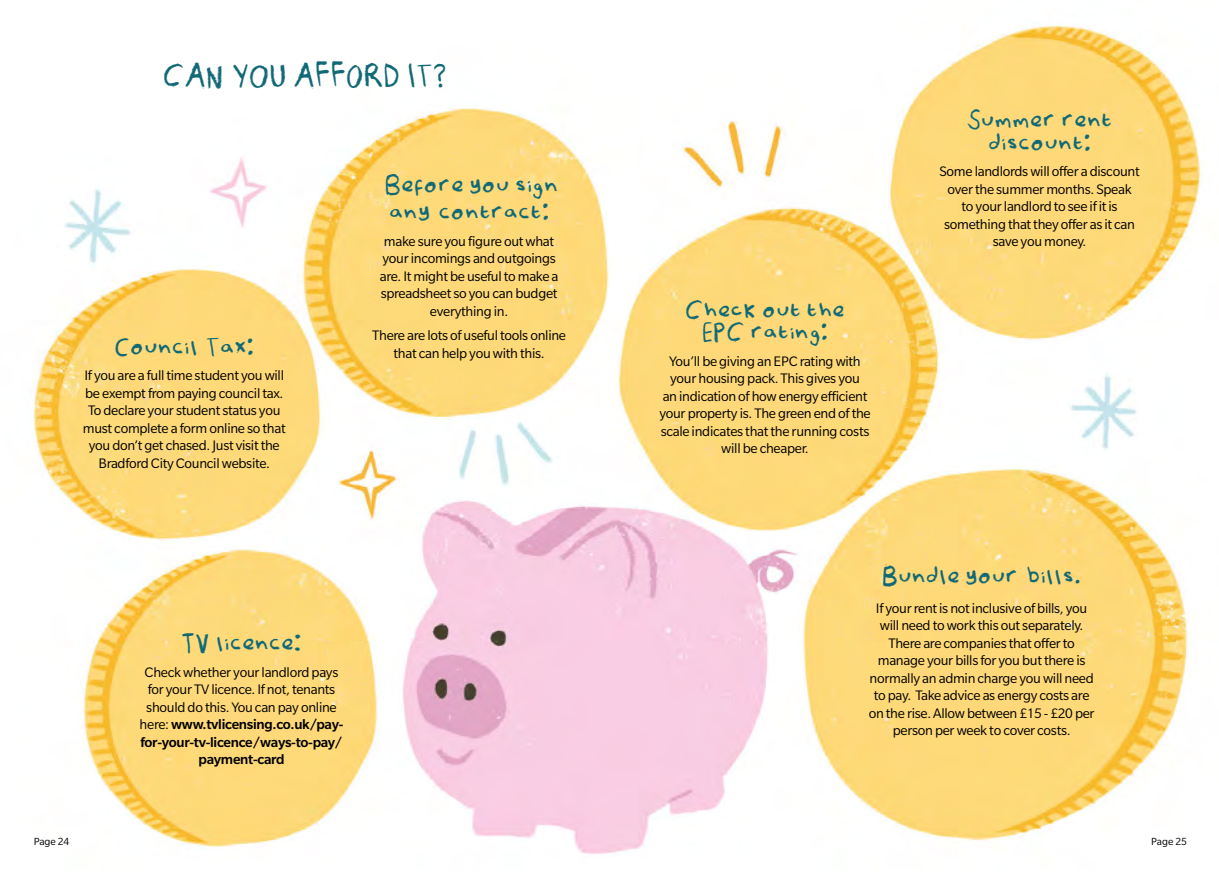
<style>
.page{position:relative;width:1219px;height:872px;background:#fff}
.page>*{position:absolute;margin:0;border:0;box-sizing:border-box;transform-origin:0 0}
.t1{font:32.5px "Megdobbynfont";letter-spacing:-.03em;color:#116976}
.t2{font:27.5px/22.5px "Megdobbynfont";letter-spacing:-.02em;color:#116976;text-align:center}
.t3{font:15px/17.5px "Slate Pro";letter-spacing:-.02em;color:#000;text-align:center}
.t4{font:11.25px "Slate Pro";color:#000}
.s1{font-weight:500}
</style>
<div class="page">
<img style="left:34px;top:25px;width:1169px;height:829px">
<h1 class="t1" style="left:162px;top:60px;width:286px">CAN YOU AFFORD IT?</h1>
<h2 class="t2" style="left:384px;top:172px;width:176px;line-height:27.5px;text-align:left">Before you sign any contract:</h2>
<p class="t3" style="left:380px;top:232px;width:180px">make sure you figure out what your incomings and outgoings are. It might be useful to make a spreadsheet so you can budget everything in.</p>
<p class="t3" style="left:372px;top:327px;width:195px">There are lots of useful tools online</p>
<h2 class="t2" style="left:114px;top:337px;width:142px">Council Tax:</h2>
<p class="t3" style="left:394px;top:344px;width:153px">that can help you with this.</p>
<p class="t3" style="left:83px;top:367px;width:204px">If you are a full time student you will be exempt from paying council tax.<br>To declare your student status you must complete a form online so that you don’t get chased. Just visit the Bradford City Council website.</p>
<h2 class="t2" style="left:181px;top:633px;width:123px">TV licence:</h2>
<p class="t3" style="left:140px;top:663px;width:205px">Check whether your landlord pays for your TV licence. If not, tenants should do this. You can pay online here: <span class="s1">www.tvlicensing.co.uk/pay&shy;for-your-tv-licence/ways-to-pay/ payment-card</span></p>
<h2 class="t2" style="left:685px;top:300px;width:162px">Check out the<br>EPC rating:</h2>
<p class="t3" style="left:659px;top:352px;width:213px">You’ll be giving an EPC rating with your housing pack. This gives you<br>an indication of how energy efficient your property is. The green end of the scale indicates that the running costs will be cheaper.</p>
<h2 class="t2" style="left:966px;top:110px;width:148px">Summer rent discount:</h2>
<p class="t3" style="left:939px;top:163px;width:202px">Some landlords will offer a discount over the summer months. Speak<br>to your landlord to see if it is something that they offer as it can save you money.</p>
<h2 class="t2" style="left:882px;top:566px;width:201px">Bundle your bills.</h2>
<p class="t3" style="left:869px;top:599px;width:227px">If your rent is not inclusive of bills, you will need to work this out separately.<br>There are companies that offer to manage your bills for you but there is normally an admin charge you will need to pay. Take advice as energy costs are on the rise. Allow between £15 - £20 per person per week to cover costs.</p>
<p class="t4" style="left:34px;top:835px;width:37px">Page 24</p>
<p class="t4" style="left:1151px;top:835px;width:37px">Page 25</p>
</div>
